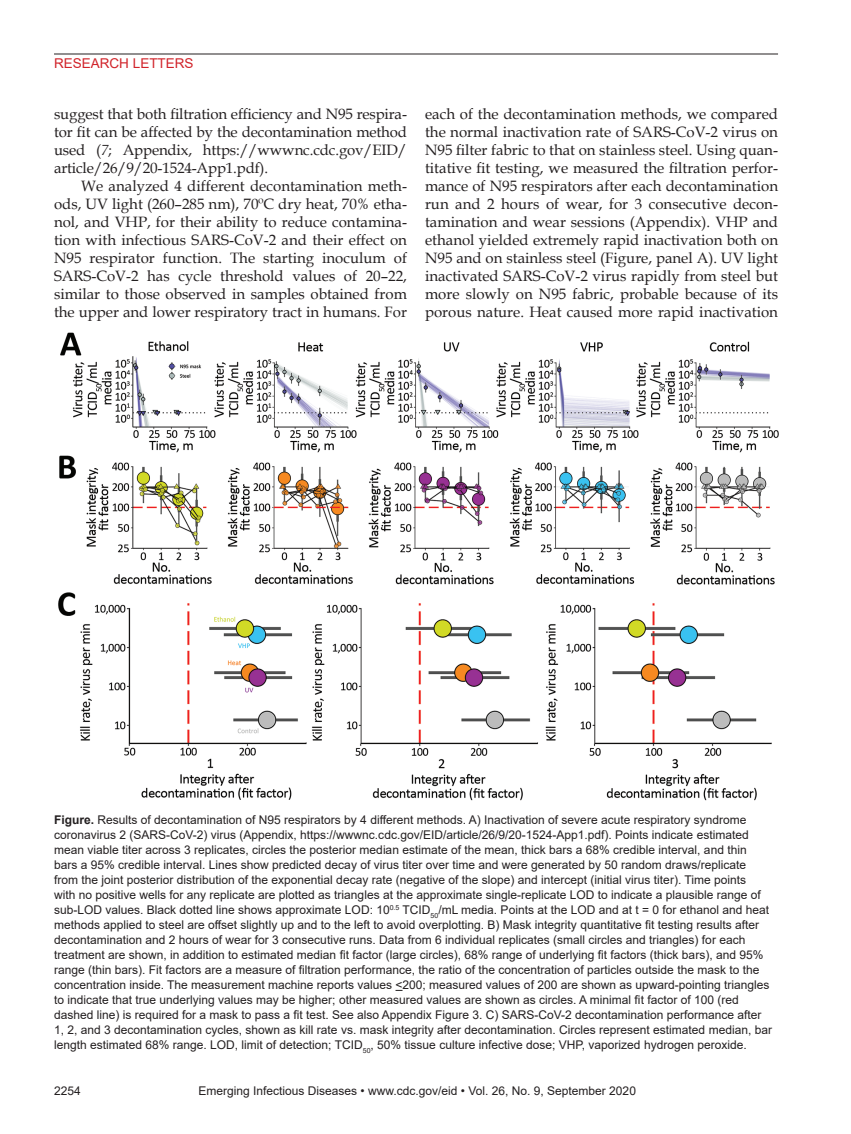
<style>
.page{position:relative;width:851px;height:1134px;background:#fff}
.page>*{position:absolute;margin:0;border:0;box-sizing:border-box;transform-origin:0 0}
.Body_Text{font:15px/18px "Book Antiqua";color:#231f20;text-align:justify}
.t1{font:13.5px "Arial";color:#d1232a}
.Figure_Legend{font:12px/15px "Arial";color:#231f20}
.s1{font-style:italic}
.s2{font-weight:700}
</style>
<div class="page">
<hr style="left:54px;top:54px;width:724px;height:1px;background:#231f20">
<img style="left:58px;top:332px;width:720px;height:469px">
<p class="t1" style="left:54px;top:54px;width:141px">RESEARCH LETTERS</p>
<p class="Body_Text" style="left:54px;top:104px;width:354px">suggest that both filtration efficiency and N95 respira&shy;tor fit can be affected by the decontamination method used (<span class="s1">7</span>; Appendix, https://wwwnc.cdc.gov/EID/ article/26/9/20-1524-App1.pdf).</p>
<p class="Body_Text" style="left:54px;top:176px;width:354px;text-indent:27px">We analyzed 4 different decontamination meth&shy;ods, UV light (260–285 nm), 70ºC dry heat, 70% etha&shy;nol, and VHP, for their ability to reduce contamina&shy;tion with infectious SARS-CoV-2 and their effect on N95 respirator function. The starting inoculum of SARS-CoV-2 has cycle threshold values of 20–22, similar to those observed in samples obtained from the upper and lower respiratory tract in humans. For</p>
<p class="Body_Text" style="left:425px;top:104px;width:354px">each of the decontamination methods, we compared the normal inactivation rate of SARS-CoV-2 virus on N95 filter fabric to that on stainless steel. Using quan&shy;titative fit testing, we measured the filtration perfor&shy;mance of N95 respirators after each decontamination run and 2 hours of wear, for 3 consecutive decon&shy;tamination and wear sessions (Appendix). VHP and ethanol yielded extremely rapid inactivation both on N95 and on stainless steel (Figure, panel A). UV light inactivated SARS-CoV-2 virus rapidly from steel but more slowly on N95 fabric, probable because of its porous nature. Heat caused more rapid inactivation</p>
<p class="Figure_Legend" style="left:54px;top:812px;width:719px"><span class="s2">Figure.</span> Results of decontamination of N95 respirators by 4 different methods. A) Inactivation of severe acute respiratory syndrome coronavirus 2 (SARS-CoV-2) virus (Appendix, https://wwwnc.cdc.gov/EID/article/26/9/20-1524-App1.pdf). Points indicate estimated mean viable titer across 3 replicates, circles the posterior median estimate of the mean, thick bars a 68% credible interval, and thin bars a 95% credible interval. Lines show predicted decay of virus titer over time and were generated by 50 random draws/replicate from the joint posterior distribution of the exponential decay rate (negative of the slope) and intercept (initial virus titer). Time points<br>with no positive wells for any replicate are plotted as triangles at the approximate single-replicate LOD to indicate a plausible range of sub-LOD values. Black dotted line shows approximate LOD: 10<sup>0.5</sup> TCID<sub>50</sub>/mL media. Points at the LOD and at t = 0 for ethanol and heat methods applied to steel are offset slightly up and to the left to avoid overplotting. B) Mask integrity quantitative fit testing results after decontamination and 2 hours of wear for 3 consecutive runs. Data from 6 individual replicates (small circles and triangles) for each treatment are shown, in addition to estimated median fit factor (large circles), 68% range of underlying fit factors (thick bars), and 95% range (thin bars). Fit factors are a measure of filtration performance, the ratio of the concentration of particles outside the mask to the concentration inside. The measurement machine reports values &lt;200; measured values of 200 are shown as upward-pointing triangles to indicate that true underlying values may be higher; other measured values are shown as circles. A minimal fit factor of 100 (red dashed line) is required for a mask to pass a fit test. See also Appendix Figure 3. C) SARS-CoV-2 decontamination performance after 1, 2, and 3 decontamination cycles, shown as kill rate vs. mask integrity after decontamination. Circles represent estimated median, bar length estimated 68% range. LOD, limit of detection; TCID<sub>50</sub>, 50% tissue culture infective dose; VHP, vaporized hydrogen peroxide.</p>
<p class="Figure_Legend" style="left:54px;top:1084px;width:28px">2254</p>
<p class="Figure_Legend" style="left:198px;top:1084px;width:439px">Emerging Infectious Diseases • www.cdc.gov/eid • Vol. 26, No. 9, September 2020</p>
</div>
